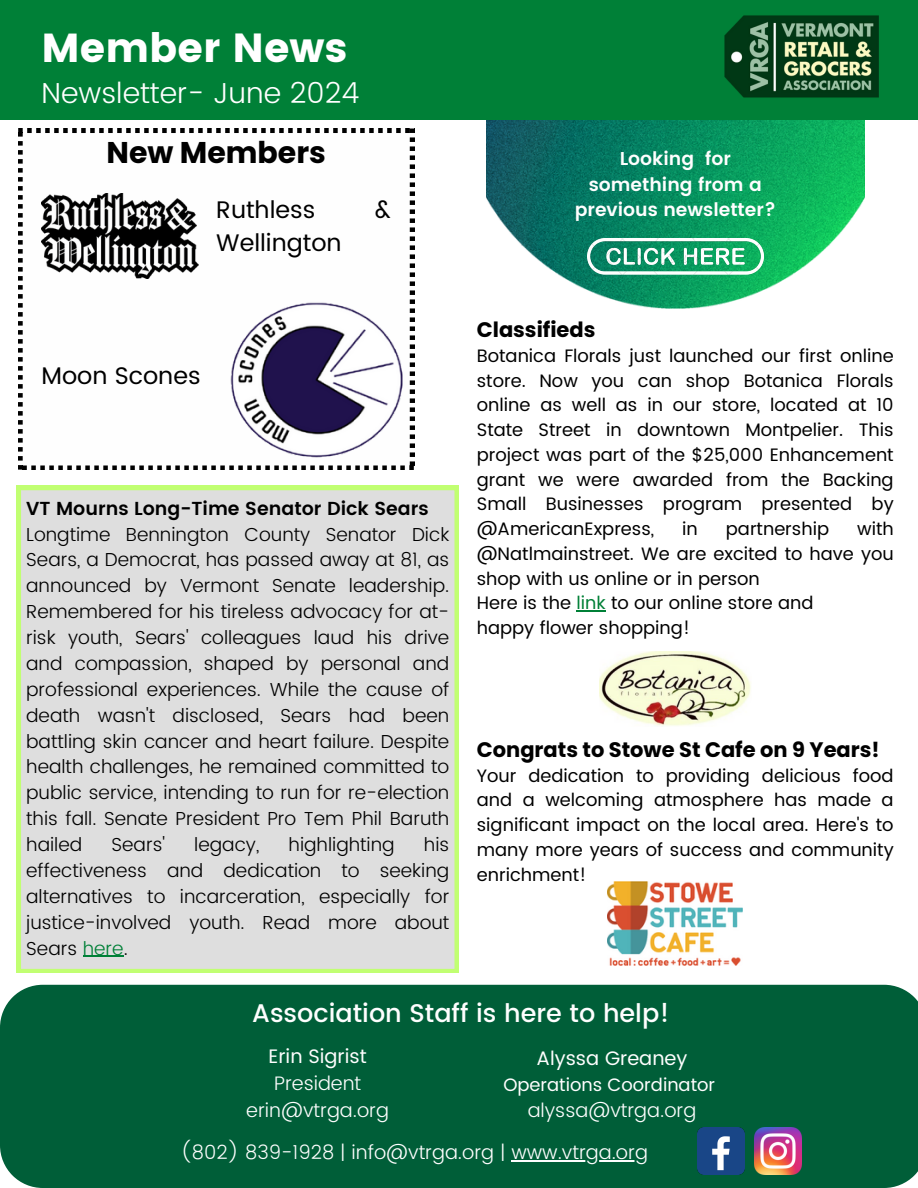
<style>
.page{position:relative;width:918px;height:1188px;background:#fff}
.page>*{position:absolute;margin:0;border:0;box-sizing:border-box;transform-origin:0 0}
.t1{font:40.5px "Poppins";color:#fff}
.t2{font:700 30px "Poppins";color:#000}
.t3{font:300 28.8px "Poppins";color:#fff}
.t4{font:500 25.5px "Poppins";color:#fefefe}
.t5{font:24px "Poppins";color:#000}
.t6{font:700 21px "Poppins";color:#000}
.t7{font:300 19.5px "Poppins";color:#fefefe}
.t8{font:19.5px "Poppins";color:#fefefe}
.t9{font:300 18.75px/25.8px "Poppins";color:#000;text-align:justify}
.t10{font:600 18.75px "Poppins";color:#000}
.t11{font:600 18.6px/25.3px "Poppins";color:#fefefe;text-align:center}
.t12{font:18px/24.8px "Poppins";color:#000;text-align:justify}
.t13{font:18px "Poppins";color:#fefefe}
.s1{color:#008037}
</style>
<div class="page">
<img style="left:486px;top:120px;width:378px;height:188px">
<img style="left:587px;top:239px;width:176px;height:36px">
<div style="left:0;top:0;width:918px;height:120px;background:#008037"></div>
<img style="left:724px;top:15px;width:155px;height:83px">
<div style="left:0;top:985px;width:918px;height:203px;background:#005e38"></div>
<img style="left:754px;top:1128px;width:48px;height:47px">
<img style="left:697px;top:1128px;width:47px;height:47px">
<svg style="left:18px;top:129px;width:396px;height:341px"></svg>
<img style="left:42px;top:193px;width:157px;height:86px">
<img style="left:228px;top:291px;width:179px;height:174px">
<div style="left:17px;top:486px;width:442px;height:487px;background:#dedede"></div>
<hr style="left:83px;top:956px;width:41px;height:1px;background:#008037">
<img style="left:600px;top:652px;width:151px;height:74px">
<img style="left:608px;top:882px;width:135px;height:83px">
<hr style="left:511px;top:1160px;width:137px;height:2px;background:#fefefe">
<hr style="left:576px;top:611px;width:30px;height:1px;background:#008037">
<p class="t1" style="left:42px;top:25px;width:307px">Member News</p>
<h6 class="t3" style="left:42px;top:77px;width:320px">Newsletter- June 2024</h6>
<h4 class="t2" style="left:106px;top:131px;width:221px">New Members</h4>
<p class="t5" style="left:216px;top:196px;width:101px">Ruthless</p>
<p class="t5" style="left:375px;top:196px;width:18px">&amp;</p>
<p class="t5" style="left:216px;top:229px;width:127px">Wellington</p>
<p class="t5" style="left:42px;top:362px;width:161px">Moon Scones</p>
<h2 class="t10" style="left:26px;top:497px;width:404px">VT Mourns Long-Time Senator Dick Sears</h2>
<p class="t9" style="left:26px;top:521px;width:425px">Longtime Bennington County Senator Dick Sears, a Democrat, has passed away at 81, as announced by Vermont Senate leadership.<br>Remembered for his tireless advocacy for at&shy;risk youth, Sears' colleagues laud his drive and compassion, shaped by personal and professional experiences. While the cause of death wasn't disclosed, Sears had been battling skin cancer and heart failure. Despite health challenges, he remained committed to public service, intending to run for re-election this fall. Senate President Pro Tem Phil Baruth hailed</p>
<p class="t9" style="left:112px;top:832px;width:55px">Sears'</p>
<p class="t9" style="left:194px;top:832px;width:67px">legacy,</p>
<p class="t9" style="left:289px;top:832px;width:108px">highlighting</p>
<p class="t9" style="left:26px;top:832px;width:425px;text-indent:398px">his effectiveness and dedication to seeking alternatives to incarceration, especially for justice-involved youth. Read more about Sears <span class="s1">here</span>.</p>
<p class="t11" style="left:575px;top:146px;width:203px">Looking for something from a previous newsletter?</p>
<p class="t6" style="left:477px;top:314px;width:120px">Classifieds</p>
<p class="t12" style="left:477px;top:343px;width:418px">Botanica Florals just launched our first online store. Now you can shop Botanica Florals online as well as in our store, located at 10<br>State Street in downtown Montpelier. This project was part of the $25,000 Enhancement grant we were awarded from the Backing Small Businesses program presented by @AmericanExpress,</p>
<p class="t12" style="left:477px;top:517px;width:418px;text-indent:380px">with @Natlmainstreet. We are excited to have you shop with us online or in person</p>
<p class="t12" style="left:477px;top:591px;width:338px">Here is the <span class="s1">link</span> to our online store and</p>
<p class="t12" style="left:477px;top:616px;width:215px">happy flower shopping!</p>
<p class="t12" style="left:682px;top:517px;width:17px">in</p>
<p class="t12" style="left:726px;top:517px;width:105px">partnership</p>
<p class="t6" style="left:477px;top:735px;width:404px">Congrats to Stowe St Cafe on 9 Years!</p>
<p class="t12" style="left:477px;top:763px;width:418px">Your dedication to providing delicious food and a welcoming atmosphere has made a significant impact on the local area. Here's to many more years of success and community enrichment!</p>
<p class="t4" style="left:252px;top:999px;width:419px">Association Staff is here to help!</p>
<p class="t8" style="left:269px;top:1045px;width:100px">Erin Sigrist</p>
<p class="t7" style="left:274px;top:1072px;width:89px">President</p>
<p class="t7" style="left:246px;top:1099px;width:144px">erin@vtrga.org</p>
<h6 class="t8" style="left:537px;top:1047px;width:152px">Alyssa Greaney</h6>
<p class="t13" style="left:503px;top:1074px;width:213px">Operations Coordinator</p>
<p class="t7" style="left:528px;top:1099px;width:170px">alyssa@vtrga.org</p>
<p class="t7" style="left:181px;top:1141px;width:469px">(802) 839-1928 | info@vtrga.org | www.vtrga.org</p>
</div>
